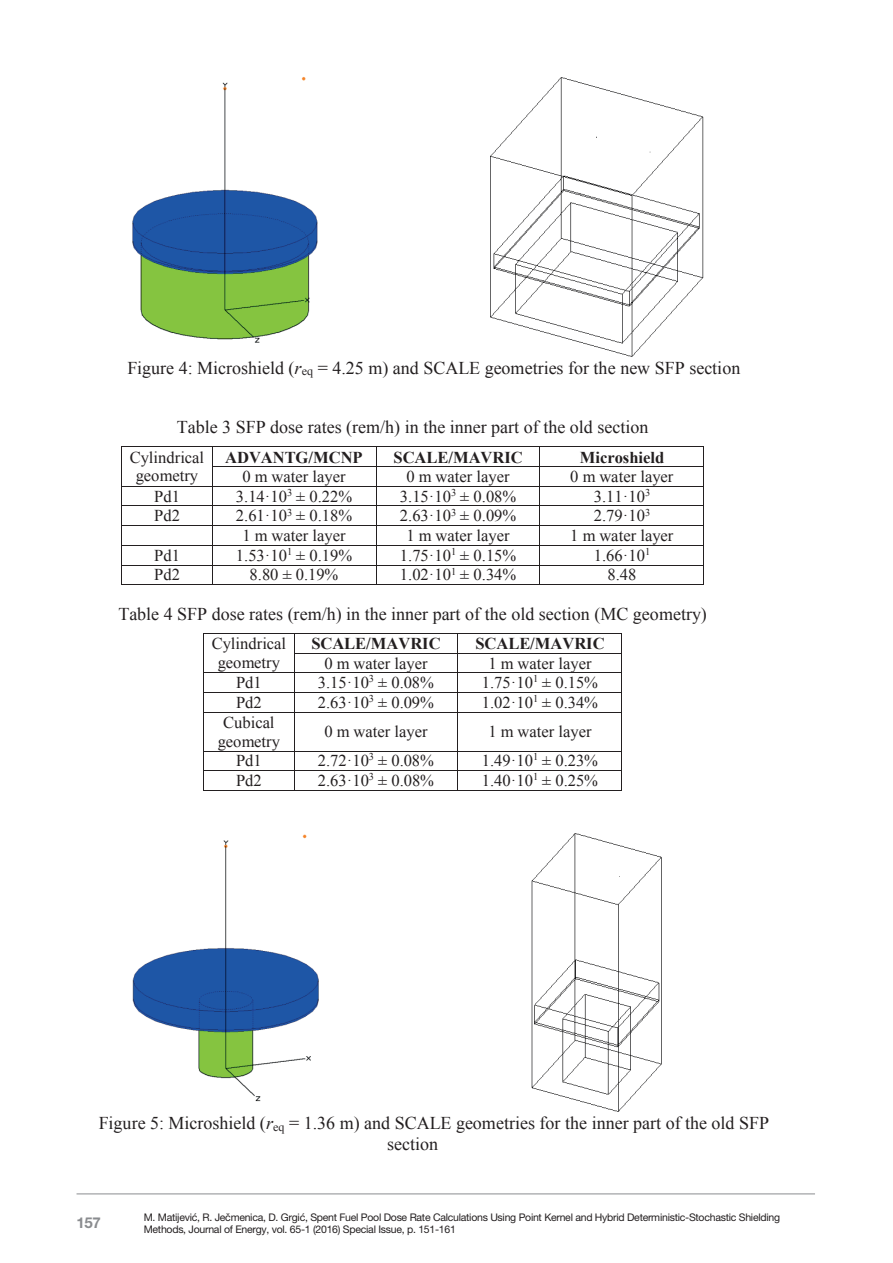
<style>
.page{position:relative;width:893px;height:1263px;background:#fff}
.page>*{position:absolute;margin:0;border:0;box-sizing:border-box;transform-origin:0 0}
.t1{font:18px/20.7px "Times New Roman";color:#231f20}
.t2{font:16.5px/19px "Times New Roman";color:#231f20;text-align:center}
.t3{font:700 16.5px "Times New Roman";letter-spacing:-.005em;color:#231f20}
.t4{font:700 15px "MH Helvetica";color:#8a8c8f}
.t5{font:10.5px/12px "MH Helvetica";letter-spacing:-.025em;color:#231f20}
.s1{font-style:italic}
.s2{font-size:12px}
</style>
<div class="page">
<hr style="left:77px;top:1193px;width:738px;height:1px;background:#8a8c8f">
<img style="left:132px;top:77px;width:186px;height:266px">
<img style="left:490px;top:77px;width:214px;height:280px">
<hr style="left:122px;top:446px;width:90px;height:1px;background:#231f20">
<hr style="left:212px;top:446px;width:164px;height:1px;background:#231f20">
<hr style="left:376px;top:446px;width:163px;height:1px;background:#231f20">
<hr style="left:540px;top:446px;width:163px;height:1px;background:#231f20">
<hr style="left:212px;top:466px;width:164px;height:1px;background:#231f20">
<hr style="left:376px;top:466px;width:163px;height:1px;background:#231f20">
<hr style="left:540px;top:466px;width:163px;height:1px;background:#231f20">
<hr style="left:122px;top:486px;width:90px;height:1px;background:#231f20">
<hr style="left:212px;top:486px;width:164px;height:1px;background:#231f20">
<hr style="left:376px;top:486px;width:163px;height:1px;background:#231f20">
<hr style="left:540px;top:486px;width:163px;height:1px;background:#231f20">
<hr style="left:122px;top:506px;width:90px;height:1px;background:#231f20">
<hr style="left:212px;top:506px;width:164px;height:1px;background:#231f20">
<hr style="left:376px;top:506px;width:163px;height:1px;background:#231f20">
<hr style="left:540px;top:506px;width:163px;height:1px;background:#231f20">
<hr style="left:122px;top:525px;width:90px;height:1px;background:#231f20">
<hr style="left:212px;top:525px;width:164px;height:1px;background:#231f20">
<hr style="left:376px;top:525px;width:163px;height:1px;background:#231f20">
<hr style="left:540px;top:525px;width:163px;height:1px;background:#231f20">
<hr style="left:122px;top:545px;width:90px;height:1px;background:#231f20">
<hr style="left:212px;top:545px;width:164px;height:1px;background:#231f20">
<hr style="left:376px;top:545px;width:163px;height:1px;background:#231f20">
<hr style="left:540px;top:545px;width:163px;height:1px;background:#231f20">
<hr style="left:122px;top:565px;width:90px;height:1px;background:#231f20">
<hr style="left:212px;top:565px;width:164px;height:1px;background:#231f20">
<hr style="left:376px;top:565px;width:163px;height:1px;background:#231f20">
<hr style="left:540px;top:565px;width:163px;height:1px;background:#231f20">
<svg style="left:121px;top:446px;width:1px;height:139px"></svg>
<hr style="left:122px;top:585px;width:90px;height:1px;background:#231f20">
<svg style="left:212px;top:447px;width:1px;height:138px"></svg>
<hr style="left:212px;top:585px;width:164px;height:1px;background:#231f20">
<svg style="left:376px;top:447px;width:1px;height:138px"></svg>
<hr style="left:376px;top:585px;width:163px;height:1px;background:#231f20">
<svg style="left:539px;top:446px;width:1px;height:139px"></svg>
<hr style="left:540px;top:585px;width:163px;height:1px;background:#231f20">
<svg style="left:703px;top:446px;width:1px;height:139px"></svg>
<hr style="left:204px;top:633px;width:90px;height:1px;background:#231f20">
<hr style="left:294px;top:633px;width:164px;height:1px;background:#231f20">
<hr style="left:458px;top:633px;width:163px;height:1px;background:#231f20">
<hr style="left:294px;top:653px;width:164px;height:1px;background:#231f20">
<hr style="left:458px;top:653px;width:163px;height:1px;background:#231f20">
<hr style="left:204px;top:672px;width:90px;height:1px;background:#231f20">
<hr style="left:294px;top:672px;width:164px;height:1px;background:#231f20">
<hr style="left:458px;top:672px;width:163px;height:1px;background:#231f20">
<hr style="left:204px;top:692px;width:90px;height:1px;background:#231f20">
<hr style="left:294px;top:692px;width:164px;height:1px;background:#231f20">
<hr style="left:458px;top:692px;width:163px;height:1px;background:#231f20">
<svg style="left:203px;top:633px;width:1px;height:80px"></svg>
<hr style="left:204px;top:712px;width:90px;height:1px;background:#231f20">
<svg style="left:294px;top:634px;width:1px;height:78px"></svg>
<hr style="left:294px;top:712px;width:164px;height:1px;background:#231f20">
<hr style="left:458px;top:712px;width:163px;height:1px;background:#231f20">
<svg style="left:621px;top:633px;width:1px;height:80px"></svg>
<hr style="left:203px;top:713px;width:1px;height:38px;background:#231f20">
<hr style="left:294px;top:713px;width:1px;height:38px;background:#231f20">
<hr style="left:458px;top:713px;width:1px;height:38px;background:#231f20">
<hr style="left:621px;top:713px;width:1px;height:38px;background:#231f20">
<hr style="left:204px;top:751px;width:90px;height:1px;background:#231f20">
<hr style="left:294px;top:751px;width:164px;height:1px;background:#231f20">
<hr style="left:458px;top:751px;width:163px;height:1px;background:#231f20">
<hr style="left:204px;top:770px;width:90px;height:1px;background:#231f20">
<hr style="left:294px;top:770px;width:164px;height:1px;background:#231f20">
<hr style="left:458px;top:770px;width:163px;height:1px;background:#231f20">
<svg style="left:203px;top:751px;width:1px;height:40px"></svg>
<hr style="left:204px;top:790px;width:90px;height:1px;background:#231f20">
<svg style="left:294px;top:752px;width:1px;height:38px"></svg>
<hr style="left:294px;top:790px;width:164px;height:1px;background:#231f20">
<hr style="left:458px;top:790px;width:163px;height:1px;background:#231f20">
<svg style="left:621px;top:751px;width:1px;height:40px"></svg>
<img style="left:132px;top:834px;width:187px;height:268px">
<img style="left:531px;top:833px;width:131px;height:279px">
<p class="t1" style="left:127px;top:357px;width:614px">Figure 4: Microshield (<span class="s1">r</span><sub>eq</sub> = 4.25 m) and SCALE geometries for the new SFP section</p>
<p class="t1" style="left:177px;top:416px;width:473px">Table 3 SFP dose rates (rem/h) in the inner part of the old section</p>
<p class="t2" style="left:130px;top:447px;width:76px">Cylindrical geometry</p>
<p class="t3" style="left:225px;top:446px;width:139px">ADVANTG/MCNP</p>
<p class="t3" style="left:393px;top:446px;width:131px">SCALE/MAVRIC</p>
<p class="t3" style="left:580px;top:446px;width:86px">Microshield</p>
<p class="t2" style="left:242px;top:466px;width:105px">0 m water layer</p>
<p class="t2" style="left:406px;top:466px;width:105px">0 m water layer</p>
<p class="t2" style="left:570px;top:466px;width:105px">0 m water layer</p>
<p class="t2" style="left:154px;top:486px;width:27px">Pd1</p>
<p class="t2" style="left:236px;top:486px;width:118px">3.14·10<sup>3</sup> ± 0.22%</p>
<p class="t2" style="left:400px;top:486px;width:118px">3.15·10<sup>3</sup> ± 0.08%</p>
<p class="t2" style="left:594px;top:486px;width:58px">3.11·10<sup>3</sup></p>
<p class="t2" style="left:154px;top:506px;width:27px">Pd2</p>
<p class="t2" style="left:236px;top:506px;width:118px">2.61·10<sup>3</sup> ± 0.18%</p>
<p class="t2" style="left:400px;top:506px;width:118px">2.63·10<sup>3</sup> ± 0.09%</p>
<p class="t2" style="left:594px;top:506px;width:58px">2.79·10<sup>3</sup></p>
<p class="t2" style="left:242px;top:526px;width:105px">1 m water layer</p>
<p class="t2" style="left:406px;top:526px;width:105px">1 m water layer</p>
<p class="t2" style="left:570px;top:526px;width:105px">1 m water layer</p>
<p class="t2" style="left:154px;top:545px;width:27px">Pd1</p>
<p class="t2" style="left:236px;top:545px;width:118px">1.53·10<sup>1</sup> ± 0.19%</p>
<p class="t2" style="left:400px;top:545px;width:118px">1.75·10<sup>1</sup> ± 0.15%</p>
<p class="t2" style="left:594px;top:545px;width:58px">1.66·10<sup>1</sup></p>
<p class="t2" style="left:154px;top:565px;width:27px">Pd2</p>
<p class="t2" style="left:250px;top:565px;width:90px">8.80 ± 0.19%</p>
<p class="t2" style="left:400px;top:565px;width:118px">1.02·10<sup>1</sup> ± 0.34%</p>
<p class="t2" style="left:607px;top:565px;width:30px">8.48</p>
<p class="t1" style="left:118px;top:603px;width:590px">Table 4 SFP dose rates (rem/h) in the inner part of the old section (MC geometry)</p>
<p class="t2" style="left:212px;top:634px;width:76px">Cylindrical geometry</p>
<p class="t3" style="left:311px;top:632px;width:131px">SCALE/MAVRIC</p>
<p class="t3" style="left:475px;top:632px;width:131px">SCALE/MAVRIC</p>
<p class="t2" style="left:324px;top:653px;width:105px">0 m water layer</p>
<p class="t2" style="left:488px;top:653px;width:105px">1 m water layer</p>
<p class="t2" style="left:236px;top:673px;width:27px">Pd1</p>
<p class="t2" style="left:318px;top:673px;width:118px">3.15·10<sup>3</sup> ± 0.08%</p>
<p class="t2" style="left:482px;top:673px;width:118px">1.75·10<sup>1</sup> ± 0.15%</p>
<p class="t2" style="left:236px;top:693px;width:27px">Pd2</p>
<p class="t2" style="left:318px;top:693px;width:118px">2.63·10<sup>3</sup> ± 0.09%</p>
<p class="t2" style="left:482px;top:693px;width:118px">1.02·10<sup>1</sup> ± 0.34%</p>
<p class="t2" style="left:218px;top:712px;width:64px">Cubical geometry</p>
<p class="t2" style="left:324px;top:722px;width:105px">0 m water layer</p>
<p class="t2" style="left:488px;top:722px;width:105px">1 m water layer</p>
<p class="t2" style="left:236px;top:751px;width:27px">Pd1</p>
<p class="t2" style="left:318px;top:751px;width:118px">2.72·10<sup>3</sup> ± 0.08%</p>
<p class="t2" style="left:482px;top:751px;width:118px">1.49·10<sup>1</sup> ± 0.23%</p>
<p class="t2" style="left:236px;top:771px;width:27px">Pd2</p>
<p class="t2" style="left:318px;top:771px;width:118px">2.63·10<sup>3</sup> ± 0.08%</p>
<p class="t2" style="left:482px;top:771px;width:118px">1.40·10<sup>1</sup> ± 0.25%</p>
<p class="t1" style="left:387px;top:1113px;width:383px;text-indent:-288px">Figure 5: Microshield (<span class="s1">r</span><span class="s2">eq</span> = 1.36 m) and SCALE geometries for the inner part of the old SFP section</p>
<p class="t4" style="left:77px;top:1213px;width:26px">157</p>
<p class="t5" style="left:144px;top:1211px;width:638px">M. Matijević, R. Ječmenica, D. Grgić, Spent Fuel Pool Dose Rate Calculations Using Point Kernel and Hybrid Deterministic-Stochastic Shielding<br>Methods, Journal of Energy, vol. 65-1 (2016) Special Issue, p. 151-161</p>
</div>
